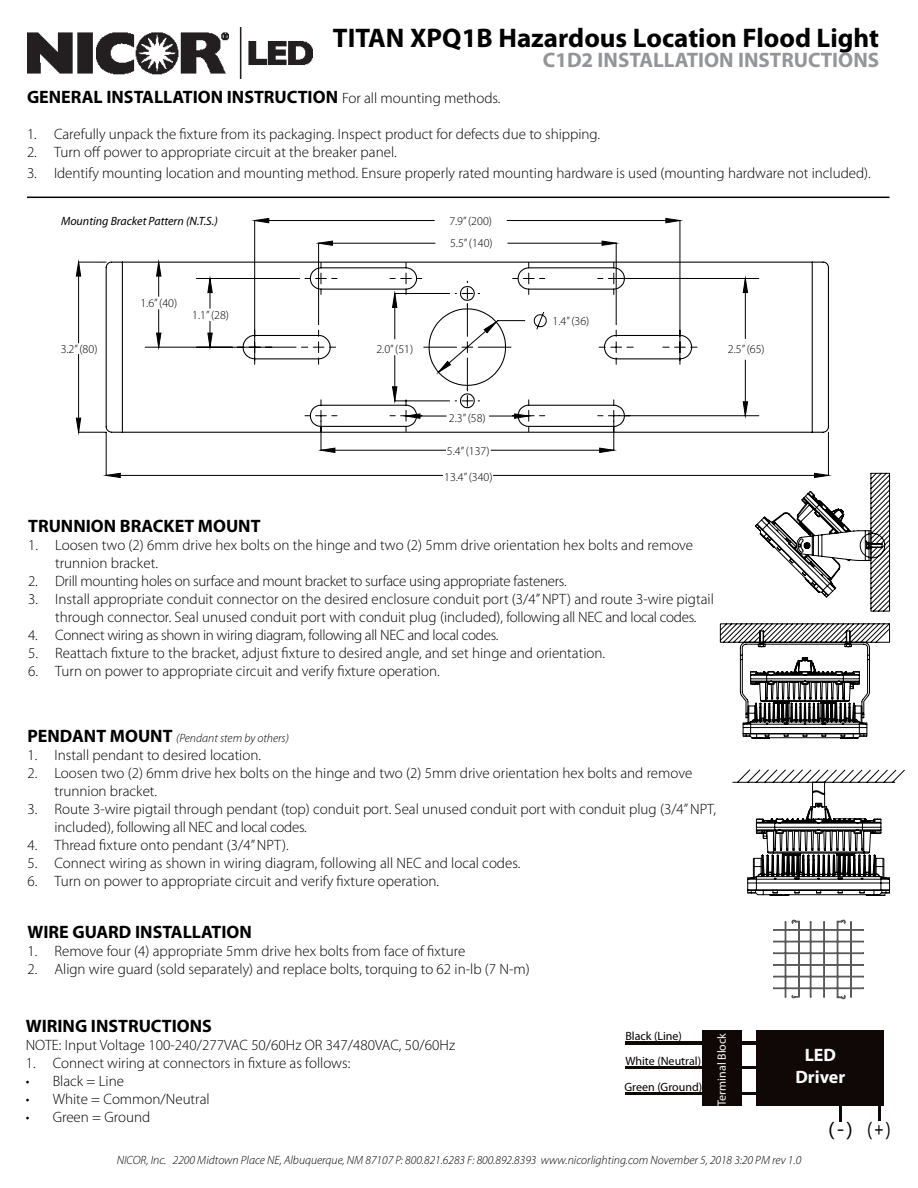
<style>
.page{position:relative;width:918px;height:1188px;background:#fff}
.page>*{position:absolute;margin:0;border:0;box-sizing:border-box;transform-origin:0 0}
.t1{font:700 27px "Myriad Pro";color:#000}
.t2{font:700 21px "Myriad Pro";color:#939598}
.t3{font:18.9px "Microsoft Ya Hei";color:#000}
.t4{font:18.9px "Microsoft Ya Hei";color:#000;scale:.8 1}
.t5{font:700 18px "Myriad Pro";color:#000}
.t6{font:700 18px/21.6px "Myriad Pro";color:#fbfbfb;text-align:center}
.t7{font:300 15px/18px "Myriad Pro";color:#000}
.t8{font:300 15px "Myriad Pro";letter-spacing:-.02em;color:#000}
.t9{font:italic 300 12px "Myriad Pro";color:#000}
.t10{font:300 12px/21.3px "Myriad Pro";color:#000}
.t11{font:12px/25.3px "Myriad Pro";color:#000}
.t12{font:italic 12px "Myriad Pro";color:#000}
.t13{font:12px "Myriad Pro";color:#f8f8f8}
.s1{font-weight:300;font-size:15px}
.s2{font-weight:700;font-style:normal;font-size:18px}
</style>
<div class="page">
<img style="left:27px;top:27px;width:285px;height:52px">
<hr style="left:27px;top:197px;width:863px;height:1px;background:#000">
<hr style="left:625px;top:1041px;width:132px;height:4px;background:#100707">
<hr style="left:625px;top:1092px;width:132px;height:3px;background:#100707">
<hr style="left:625px;top:1066px;width:135px;height:3px;background:#100707">
<div style="left:702px;top:1030px;width:40px;height:76px;background:#100707"></div>
<div style="left:756px;top:1030px;width:128px;height:75px;background:#100707"></div>
<svg style="left:840px;top:1105px;width:2px;height:17px"></svg>
<svg style="left:878px;top:1105px;width:2px;height:16px"></svg>
<svg style="left:773px;top:919px;width:91px;height:81px"></svg>
<svg style="left:733px;top:770px;width:172px;height:126px"></svg>
<svg style="left:720px;top:623px;width:170px;height:116px"></svg>
<svg style="left:755px;top:473px;width:135px;height:139px"></svg>
<svg style="left:76px;top:218px;width:752px;height:260px"></svg>
<svg style="left:105px;top:261px;width:724px;height:172px"></svg>
<div style="left:435px;top:215px;width:72px;height:13px;background:#fff"></div>
<div style="left:435px;top:236px;width:73px;height:14px;background:#fff"></div>
<div style="left:447px;top:444px;width:43px;height:13px;background:#fff"></div>
<div style="left:444px;top:469px;width:49px;height:14px;background:#fff"></div>
<div style="left:449px;top:410px;width:38px;height:14px;background:#fff"></div>
<div style="left:373px;top:341px;width:44px;height:14px;background:#fff"></div>
<div style="left:60px;top:344px;width:38px;height:10px;background:#fff"></div>
<div style="left:137px;top:297px;width:44px;height:12px;background:#fff"></div>
<div style="left:189px;top:309px;width:44px;height:12px;background:#fff"></div>
<div style="left:710px;top:342px;width:72px;height:14px;background:#fff"></div>
<h1 class="t1" style="left:333px;top:21px;width:548px">TITAN XPQ1B Hazardous Location Flood Light</h1>
<h2 class="t2" style="left:543px;top:46px;width:338px">C1D2 INSTALLATION INSTRUCTIONS</h2>
<p class="t5" style="left:27px;top:85px;width:475px">GENERAL INSTALLATION INSTRUCTION <span class="s1">For all mounting methods.</span></p>
<p class="t7" style="left:27px;top:124px;width:575px">1. Carefully unpack the fixture from its packaging. Inspect product for defects due to shipping.</p>
<p class="t7" style="left:27px;top:142px;width:371px">2. Turn off power to appropriate circuit at the breaker panel.</p>
<p class="t7" style="left:27px;top:164px;width:845px">3. Identify mounting location and mounting method. Ensure properly rated mounting hardware is used (mounting hardware not included).</p>
<p class="t12" style="left:61px;top:214px;width:158px">Mounting Bracket Pattern (N.T.S.)</p>
<p class="t10" style="left:449px;top:211px;width:45px">7.9” (200)<br>5.5” (140)</p>
<p class="t10" style="left:140px;top:292px;width:38px">1.6” (40)</p>
<p class="t10" style="left:192px;top:304px;width:38px">1.1” (28)</p>
<p class="t10" style="left:61px;top:338px;width:38px">3.2” (80)</p>
<p class="t10" style="left:376px;top:338px;width:38px">2.0” (51)</p>
<p class="t10" style="left:553px;top:311px;width:38px">1.4” (36)</p>
<p class="t10" style="left:728px;top:338px;width:38px">2.5” (65)</p>
<p class="t10" style="left:449px;top:407px;width:38px">2.3” (58)</p>
<p class="t10" style="left:444px;top:439px;width:50px;line-height:25.3px">5.4” (137)<br>13.4” (340)</p>
<p class="t5" style="left:28px;top:514px;width:234px">TRUNNION BRACKET MOUNT</p>
<p class="t7" style="left:55px;top:536px;width:639px;text-indent:-27px">1. Loosen two (2) 6mm drive hex bolts on the hinge and two (2) 5mm drive orientation hex bolts and remove trunnion bracket.</p>
<p class="t8" style="left:28px;top:572px;width:540px">2. Drill mounting holes on surface and mount bracket to surface using appropriate fasteners.</p>
<p class="t7" style="left:55px;top:590px;width:660px;text-indent:-27px">3. Install appropriate conduit connector on the desired enclosure conduit port (3/4” NPT) and route 3-wire pigtail through connector. Seal unused conduit port with conduit plug (included), following all NEC and local codes.</p>
<p class="t8" style="left:28px;top:626px;width:472px">4. Connect wiring as shown in wiring diagram, following all NEC and local codes.</p>
<p class="t7" style="left:28px;top:644px;width:578px">5. Reattach fixture to the bracket, adjust fixture to desired angle, and set hinge and orientation.</p>
<p class="t7" style="left:28px;top:662px;width:413px">6. Turn on power to appropriate circuit and verify fixture operation.</p>
<p class="t9" style="left:27px;top:731px;width:263px"><span class="s2">PENDANT MOUNT</span> (Pendant stem by others)</p>
<p class="t7" style="left:27px;top:746px;width:235px">1. Install pendant to desired location.</p>
<p class="t7" style="left:54px;top:764px;width:639px;text-indent:-27px">2. Loosen two (2) 6mm drive hex bolts on the hinge and two (2) 5mm drive orientation hex bolts and remove trunnion bracket.</p>
<p class="t7" style="left:54px;top:800px;width:663px;text-indent:-27px">3. Route 3-wire pigtail through pendant (top) conduit port. Seal unused conduit port with conduit plug (3/4” NPT, included), following all NEC and local codes.</p>
<p class="t7" style="left:27px;top:836px;width:263px">4. Thread fixture onto pendant (3/4” NPT).</p>
<p class="t7" style="left:27px;top:854px;width:495px">5. Connect wiring as shown in wiring diagram, following all NEC and local codes.</p>
<p class="t7" style="left:27px;top:872px;width:413px">6. Turn on power to appropriate circuit and verify fixture operation.</p>
<p class="t5" style="left:27px;top:920px;width:226px">WIRE GUARD INSTALLATION</p>
<p class="t7" style="left:27px;top:942px;width:439px">1. Remove four (4) appropriate 5mm drive hex bolts from face of fixture</p>
<p class="t7" style="left:27px;top:960px;width:504px">2. Align wire guard (sold separately) and replace bolts, torquing to 62 in-lb (7 N-m)</p>
<p class="t5" style="left:26px;top:1014px;width:188px">WIRING INSTRUCTIONS</p>
<p class="t7" style="left:26px;top:1036px;width:431px">NOTE: Input Voltage 100-240/277VAC 50/60Hz OR 347/480VAC, 50/60Hz</p>
<p class="t7" style="left:26px;top:1054px;width:326px">1. Connect wiring at connectors in fixture as follows:</p>
<p class="t7" style="left:26px;top:1072px;width:100px">• Black = Line</p>
<p class="t7" style="left:26px;top:1090px;width:185px">• White = Common/Neutral</p>
<p class="t7" style="left:26px;top:1108px;width:126px">• Green = Ground</p>
<p class="t11" style="left:625px;top:1024px;width:79px">Black (Line)<br>White (Neutral)<br>Green (Ground)</p>
<p class="t13" style="left:715px;top:1106px;width:74px;rotate:-90deg">Terminal Block</p>
<p class="t6" style="left:795px;top:1044px;width:51px">LED<br>Driver</p>
<p class="t3" style="left:817px;top:1117px;width:48px">（-）</p>
<p class="t9" style="left:117px;top:1153px;width:686px">NICOR, Inc. 2200 Midtown Place NE, Albuquerque, NM 87107 P: 800.821.6283 F: 800.892.8393 www.nicorlighting.com November 5, 2018 3:20 PM rev 1.0</p>
<p class="t4" style="left:858px;top:1117px;width:53px">（+）</p>
</div>
